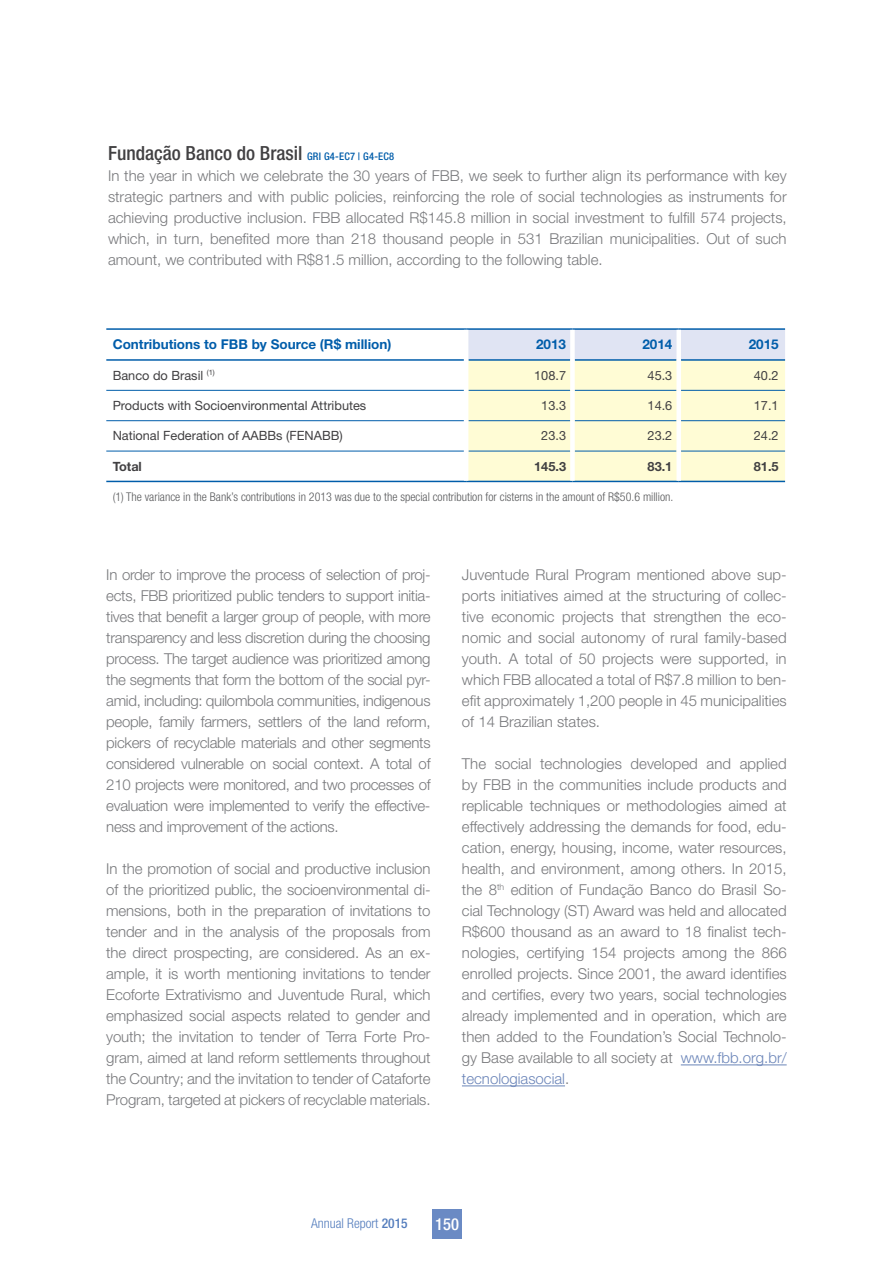
<style>
.page{position:relative;width:893px;height:1263px;background:#fff}
.page>*{position:absolute;margin:0;border:0;box-sizing:border-box;transform-origin:0 0}
.t1{font:500 condensed 19.5px "Helvetica Neue LT Std";color:#414042}
.t2{font:500 condensed 16.5px "Helvetica Neue LT Std";color:#fff}
.t3{font:300 15px/21px "Helvetica Neue LT Std";color:#77787b;text-align:justify}
.t4{font:700 13.5px "Helvetica Neue LT Std";color:#005daa}
.t5{font:300 condensed 13.5px "Helvetica Neue LT Std";color:#547dbd}
.t6{font:12.75px "Helvetica Neue LT Std";color:#414042}
.t7{font:700 12.75px "Helvetica Neue LT Std";color:#414042}
.t8{font:300 condensed 12px "Helvetica Neue LT Std";color:#58595b}
.s1{font-size:10.5px;color:#005daa}
.s2{color:#6b85b9}
.s3{font-weight:500}
</style>
<div class="page">
<div style="left:432px;top:1209px;width:30px;height:29px;background:#6a8ac4"></div>
<svg style="left:468px;top:330px;width:317px;height:151px;background:#f6f6da"></svg>
<hr style="left:106px;top:390px;width:358px;height:1px;background:#005daa">
<hr style="left:468px;top:390px;width:102px;height:1px;background:#005daa">
<hr style="left:575px;top:390px;width:101px;height:1px;background:#005daa">
<hr style="left:681px;top:390px;width:104px;height:1px;background:#005daa">
<hr style="left:106px;top:420px;width:358px;height:1px;background:#005daa">
<hr style="left:468px;top:420px;width:102px;height:1px;background:#005daa">
<hr style="left:575px;top:420px;width:101px;height:1px;background:#005daa">
<hr style="left:681px;top:420px;width:104px;height:1px;background:#005daa">
<hr style="left:106px;top:328px;width:360px;height:2px;background:#005daa">
<hr style="left:466px;top:328px;width:106px;height:2px;background:#005daa">
<hr style="left:572px;top:328px;width:107px;height:2px;background:#005daa">
<hr style="left:679px;top:328px;width:106px;height:2px;background:#005daa">
<hr style="left:106px;top:359px;width:358px;height:2px;background:#005daa">
<hr style="left:468px;top:359px;width:102px;height:2px;background:#005daa">
<hr style="left:575px;top:359px;width:101px;height:2px;background:#005daa">
<hr style="left:681px;top:359px;width:104px;height:2px;background:#005daa">
<hr style="left:106px;top:451px;width:358px;height:1px;background:#005daa">
<hr style="left:468px;top:451px;width:102px;height:1px;background:#005daa">
<hr style="left:575px;top:451px;width:101px;height:1px;background:#005daa">
<hr style="left:681px;top:451px;width:104px;height:1px;background:#005daa">
<hr style="left:106px;top:481px;width:360px;height:1px;background:#005daa">
<hr style="left:466px;top:481px;width:106px;height:1px;background:#005daa">
<hr style="left:572px;top:481px;width:107px;height:1px;background:#005daa">
<hr style="left:679px;top:481px;width:106px;height:1px;background:#005daa">
<div style="left:570px;top:330px;width:5px;height:30px;background:#fff"></div>
<div style="left:676px;top:330px;width:5px;height:30px;background:#fff"></div>
<div style="left:570px;top:360px;width:5px;height:30px;background:#fff"></div>
<div style="left:676px;top:360px;width:5px;height:30px;background:#fff"></div>
<div style="left:570px;top:390px;width:5px;height:31px;background:#fff"></div>
<div style="left:676px;top:390px;width:5px;height:31px;background:#fff"></div>
<div style="left:570px;top:421px;width:5px;height:30px;background:#fff"></div>
<div style="left:676px;top:421px;width:5px;height:30px;background:#fff"></div>
<div style="left:570px;top:451px;width:5px;height:30px;background:#fff"></div>
<div style="left:676px;top:451px;width:5px;height:30px;background:#fff"></div>
<hr style="left:681px;top:1064px;width:106px;height:1px;background:#6b85b9">
<hr style="left:462px;top:1085px;width:103px;height:1px;background:#6b85b9">
<h1 class="t1" style="left:108px;top:142px;width:288px">Fundação Banco do Brasil <span class="s1">GRI G4-EC7 | G4-EC8</span></h1>
<p class="t3" style="left:108px;top:165px;width:680px">In the year in which we celebrate the 30 years of FBB, we seek to further align its performance with key strategic partners and with public policies, reinforcing the role of social technologies as instruments for achieving productive inclusion. FBB allocated R$145.8 million in social investment to fulfill 574 projects, which, in turn, benefited more than 218 thousand people in 531 Brazilian municipalities. Out of such amount, we contributed with R$81.5 million, according to the following table.</p>
<p class="t4" style="left:113px;top:336px;width:280px">Contributions to FBB by Source (R$ million)</p>
<p class="t4" style="left:536px;top:336px;width:32px">2013</p>
<p class="t4" style="left:642px;top:336px;width:32px">2014</p>
<p class="t4" style="left:749px;top:336px;width:32px">2015</p>
<p class="t6" style="left:113px;top:368px;width:104px">Banco do Brasil <sup>(1)</sup></p>
<p class="t6" style="left:534px;top:368px;width:33px">108.7</p>
<p class="t6" style="left:648px;top:368px;width:26px">45.3</p>
<p class="t6" style="left:754px;top:368px;width:26px">40.2</p>
<p class="t6" style="left:113px;top:398px;width:255px">Products with Socioenvironmental Attributes</p>
<p class="t6" style="left:541px;top:398px;width:26px">13.3</p>
<p class="t6" style="left:648px;top:398px;width:26px">14.6</p>
<p class="t6" style="left:754px;top:398px;width:26px">17.1</p>
<p class="t6" style="left:113px;top:428px;width:232px">National Federation of AABBs (FENABB)</p>
<p class="t6" style="left:541px;top:428px;width:26px">23.3</p>
<p class="t6" style="left:648px;top:428px;width:26px">23.2</p>
<p class="t6" style="left:754px;top:428px;width:26px">24.2</p>
<p class="t7" style="left:113px;top:458px;width:31px">Total</p>
<p class="t7" style="left:534px;top:458px;width:33px">145.3</p>
<p class="t7" style="left:648px;top:458px;width:26px">83.1</p>
<p class="t7" style="left:754px;top:458px;width:26px">81.5</p>
<p class="t8" style="left:113px;top:489px;width:562px">(1) The variance in the Bank’s contributions in 2013 was due to the special contribution for cisterns in the amount of R$50.6 million.</p>
<p class="t3" style="left:106px;top:564px;width:326px">In order to improve the process of selection of proj&shy;ects, FBB prioritized public tenders to support initia&shy;tives that benefit a larger group of people, with more transparency and less discretion during the choosing process. The target audience was prioritized among the segments that form the bottom of the social pyr&shy;amid, including: quilombola communities, indigenous people, family farmers, settlers of the land reform, pickers of recyclable materials and other segments considered vulnerable on social context. A total of 210 projects were monitored, and two processes of evaluation were implemented to verify the effective&shy;ness and improvement of the actions.</p>
<p class="t3" style="left:106px;top:858px;width:326px">In the promotion of social and productive inclusion of the prioritized public, the socioenvironmental di&shy;mensions, both in the preparation of invitations to tender and in the analysis of the proposals from the direct prospecting, are considered. As an ex&shy;ample, it is worth mentioning invitations to tender Ecoforte Extrativismo and Juventude Rural, which emphasized social aspects related to gender and youth; the invitation to tender of Terra Forte Pro&shy;gram, aimed at land reform settlements throughout the Country; and the invitation to tender of Cataforte Program, targeted at pickers of recyclable materials.</p>
<p class="t3" style="left:462px;top:564px;width:326px">Juventude Rural Program mentioned above sup&shy;ports initiatives aimed at the structuring of collec&shy;tive economic projects that strengthen the eco&shy;nomic and social autonomy of rural family-based youth. A total of 50 projects were supported, in which FBB allocated a total of R$7.8 million to ben&shy;efit approximately 1,200 people in 45 municipalities of 14 Brazilian states.</p>
<p class="t3" style="left:462px;top:753px;width:326px">The social technologies developed and applied by FBB in the communities include products and replicable techniques or methodologies aimed at effectively addressing the demands for food, edu&shy;cation, energy, housing, income, water resources, health, and environment, among others. In 2015, the 8<sup>th</sup> edition of Fundação Banco do Brasil So&shy;cial Technology (ST) Award was held and allocated R$600 thousand as an award to 18 finalist tech&shy;nologies, certifying 154 projects among the 866 enrolled projects. Since 2001, the award identifies and certifies, every two years, social technologies already implemented and in operation, which are then added to the Foundation’s Social Technolo&shy;gy Base available to all society at <span class="s2">www.fbb.org.br/ tecnologiasocial</span>.</p>
<p class="t5" style="left:311px;top:1216px;width:98px">Annual Report <span class="s3">2015</span></p>
<p class="t2" style="left:435px;top:1214px;width:25px">150</p>
</div>
